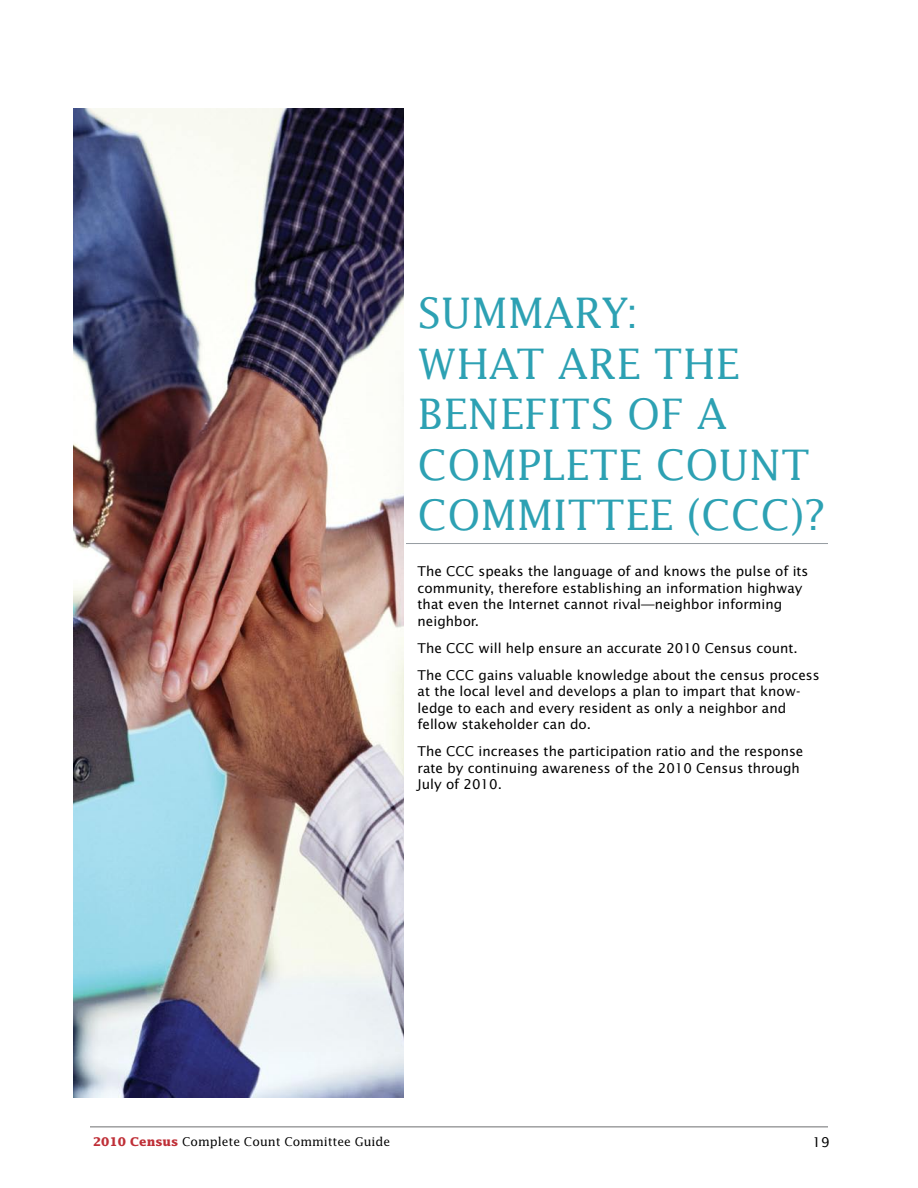
<style>
.page{position:relative;width:918px;height:1188px;background:#fff}
.page>*{position:absolute;margin:0;border:0;box-sizing:border-box;transform-origin:0 0}
.t1{font:42px/50.4px "Lucida";color:#2da1b3}
.t2{font:13.5px/16.5px "Lucida Sans";color:#000}
.t3{font:12px "Lucida";color:#000}
.s1{font-weight:700;color:#bf2f37}
</style>
<div class="page">
<hr style="left:90px;top:1126px;width:738px;height:1px;background:#6d6f71">
<img style="left:74px;top:108px;width:330px;height:990px">
<hr style="left:406px;top:543px;width:422px;height:1px;background:#969ca1">
<h1 class="t1" style="left:418px;top:287px;width:410px">SUMMARY:<br>WHAT ARE THE<br>BENEFITS OF A<br>COMPLETE COUNT<br>COMMITTEE (CCC)?</h1>
<p class="t2" style="left:418px;top:563px;width:392px">The CCC speaks the language of and knows the pulse of its community, therefore establishing an information highway that even the Internet cannot rival—neighbor informing neighbor.</p>
<p class="t2" style="left:418px;top:634px;width:404px;line-height:27px">The CCC will help ensure an accurate 201 0 Census count.<br>The CCC gains valuable knowledge about the census process</p>
<p class="t2" style="left:418px;top:683px;width:384px">at the local level and develops a plan to impart that know&shy;ledge to each and every resident as only a neighbor and fellow stakeholder can do.</p>
<p class="t2" style="left:418px;top:743px;width:387px">The CCC increases the participation ratio and the response rate by continuing awareness of the 201 0 Census through<br>July of 201 0.</p>
<p class="t3" style="left:93px;top:1134px;width:299px"><span class="s1">2010 Census</span> Complete Count Committee Guide</p>
<p class="t2" style="left:813px;top:1133px;width:19px">1 9</p>
</div>
